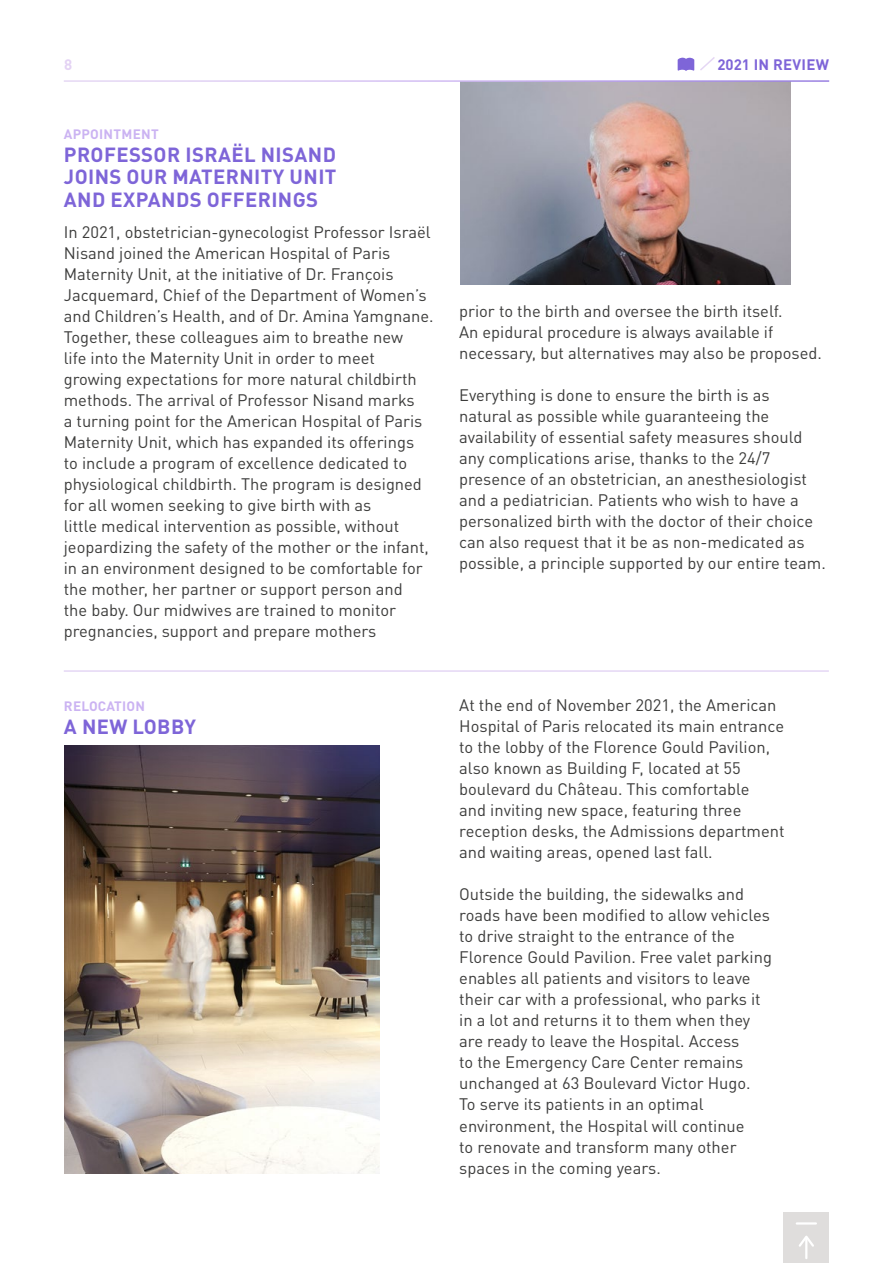
<style>
.page{position:relative;width:893px;height:1263px;background:#fff}
.page>*{position:absolute;margin:0;border:0;box-sizing:border-box;transform-origin:0 0}
.TEXTE{font:700 20.25px/22.5px "DIN Pro";letter-spacing:.02em;color:#7e65d8;text-align:justify}
.TEXTE-2{font:16.5px/21px "DIN Pro";color:#3c3c3b}
.t1{font:700 15px "DIN Pro";letter-spacing:.02em;color:#7e65d8}
.t2{font:700 15px "DIN Pro";color:#e4d3f4}
.TEXTE-3{font:700 13.5px "DIN Pro";letter-spacing:.02em;color:#cbb3f2}
</style>
<div class="page">
<img style="left:460px;top:82px;width:331px;height:202px">
<img style="left:64px;top:746px;width:315px;height:428px">
<hr style="left:64px;top:670px;width:765px;height:2px;background:#e5d7f4">
<svg style="left:678px;top:57px;width:37px;height:14px"></svg>
<div style="left:783px;top:1212px;width:46px;height:51px;background:#dfdddc"></div>
<svg style="left:797px;top:1222px;width:19px;height:2px"></svg>
<svg style="left:799px;top:1236px;width:15px;height:22px"></svg>
<p class="t2" style="left:64px;top:52px;width:10px">8</p>
<p class="t1" style="left:717px;top:52px;width:113px">2021 IN REVIEW</p>
<p class="TEXTE-3" style="left:64px;top:123px;width:96px">APPOINTMENT</p>
<p class="TEXTE" style="left:64px;top:141px;width:274px">PROFESSOR ISRAËL NISAND JOINS OUR MATERNITY UNIT AND EXPANDS OFFERINGS</p>
<p class="TEXTE-2" style="left:64px;top:220px;width:371px">In 2021, obstetrician-gynecologist Professor Israël Nisand joined the American Hospital of Paris Maternity Unit, at the initiative of Dr. François Jacquemard, Chief of the Department of Women’s and Children’s Health, and of Dr. Amina Yamgnane.<br>Together, these colleagues aim to breathe new<br>life into the Maternity Unit in order to meet growing expectations for more natural childbirth methods. The arrival of Professor Nisand marks<br>a turning point for the American Hospital of Paris Maternity Unit, which has expanded its offerings<br>to include a program of excellence dedicated to physiological childbirth. The program is designed for all women seeking to give birth with as<br>little medical intervention as possible, without jeopardizing the safety of the mother or the infant, in an environment designed to be comfortable for the mother, her partner or support person and<br>the baby. Our midwives are trained to monitor pregnancies, support and prepare mothers</p>
<p class="TEXTE-3" style="left:64px;top:695px;width:83px">RELOCATION</p>
<p class="TEXTE" style="left:64px;top:713px;width:133px">A NEW LOBBY</p>
<p class="TEXTE-2" style="left:459px;top:299px;width:364px">prior to the birth and oversee the birth itself.<br>An epidural procedure is always available if necessary, but alternatives may also be proposed.</p>
<p class="TEXTE-2" style="left:459px;top:383px;width:368px">Everything is done to ensure the birth is as natural as possible while guaranteeing the availability of essential safety measures should any complications arise, thanks to the 24/7 presence of an obstetrician, an anesthesiologist and a pediatrician. Patients who wish to have a personalized birth with the doctor of their choice can also request that it be as non-medicated as possible, a principle supported by our entire team.</p>
<p class="TEXTE-2" style="left:459px;top:693px;width:327px">At the end of November 2021, the American Hospital of Paris relocated its main entrance to the lobby of the Florence Gould Pavilion, also known as Building F, located at 55 boulevard du Château. This comfortable<br>and inviting new space, featuring three reception desks, the Admissions department and waiting areas, opened last fall.</p>
<p class="TEXTE-2" style="left:459px;top:882px;width:314px">Outside the building, the sidewalks and roads have been modified to allow vehicles to drive straight to the entrance of the Florence Gould Pavilion. Free valet parking enables all patients and visitors to leave their car with a professional, who parks it in a lot and returns it to them when they are ready to leave the Hospital. Access<br>to the Emergency Care Center remains unchanged at 63 Boulevard Victor Hugo.</p>
<p class="TEXTE-2" style="left:459px;top:1092px;width:287px">To serve its patients in an optimal environment, the Hospital will continue to renovate and transform many other spaces in the coming years.</p>
</div>
